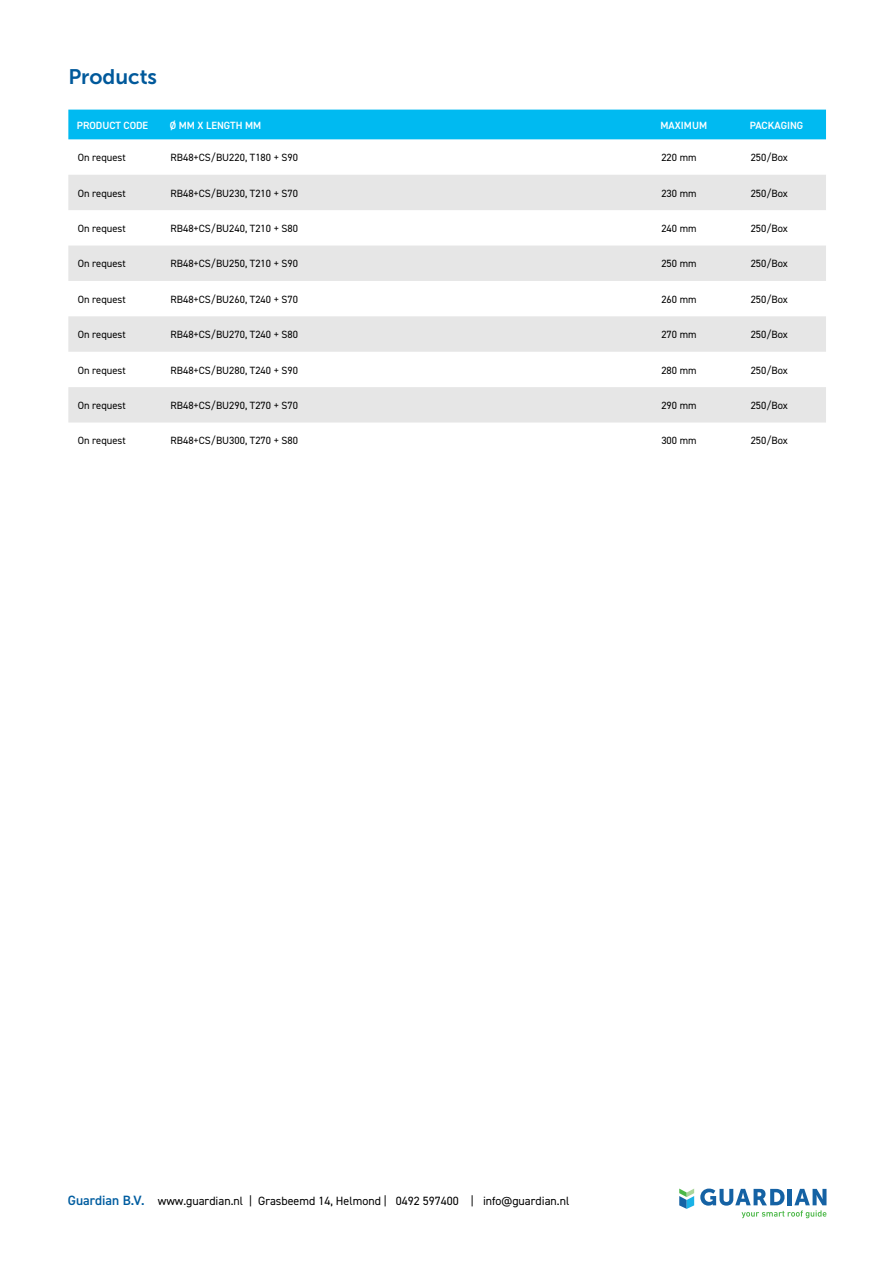
<style>
.page{position:relative;width:893px;height:1263px;background:#fff}
.page>*{position:absolute;margin:0;border:0;box-sizing:border-box;transform-origin:0 0}
.t1{font:21px "Museo Sans 700";color:#00599b}
.t2{font:12px "DIN2014";color:#000}
.t3{font:10.5px "DIN2014";color:#000}
.t4{font:600 10.5px "DIN2014";color:#fff}
.s1{font-weight:600;font-size:13.5px;color:#005da0}
</style>
<div class="page">
<svg style="left:700px;top:1188px;width:126px;height:30px"></svg>
<svg style="left:679px;top:1188px;width:15px;height:21px"></svg>
<div style="left:68px;top:110px;width:758px;height:29px;background:#00baf1"></div>
<svg style="left:68px;top:175px;width:758px;height:247px;fill:#e6e6e6"></svg>
<p class="t1" style="left:68px;top:65px;width:90px">Products</p>
<p class="t4" style="left:77px;top:118px;width:73px">PRODUCT CODE</p>
<p class="t4" style="left:170px;top:118px;width:93px">Ø MM X LENGTH MM</p>
<p class="t4" style="left:660px;top:118px;width:48px">MAXIMUM</p>
<p class="t4" style="left:750px;top:118px;width:55px">PACKAGING</p>
<p class="t3" style="left:78px;top:151px;width:50px">On request</p>
<p class="t3" style="left:171px;top:151px;width:129px">RB48+CS/BU220, T180 + S90</p>
<p class="t3" style="left:661px;top:151px;width:37px">220 mm</p>
<p class="t3" style="left:751px;top:151px;width:39px">250/Box</p>
<p class="t3" style="left:78px;top:186px;width:50px">On request</p>
<p class="t3" style="left:171px;top:186px;width:129px">RB48+CS/BU230, T210 + S70</p>
<p class="t3" style="left:661px;top:186px;width:37px">230 mm</p>
<p class="t3" style="left:751px;top:186px;width:39px">250/Box</p>
<p class="t3" style="left:78px;top:222px;width:50px">On request</p>
<p class="t3" style="left:171px;top:222px;width:129px">RB48+CS/BU240, T210 + S80</p>
<p class="t3" style="left:661px;top:222px;width:37px">240 mm</p>
<p class="t3" style="left:751px;top:222px;width:39px">250/Box</p>
<p class="t3" style="left:78px;top:257px;width:50px">On request</p>
<p class="t3" style="left:171px;top:257px;width:129px">RB48+CS/BU250, T210 + S90</p>
<p class="t3" style="left:661px;top:257px;width:37px">250 mm</p>
<p class="t3" style="left:751px;top:257px;width:39px">250/Box</p>
<p class="t3" style="left:78px;top:293px;width:50px">On request</p>
<p class="t3" style="left:171px;top:293px;width:129px">RB48+CS/BU260, T240 + S70</p>
<p class="t3" style="left:661px;top:293px;width:37px">260 mm</p>
<p class="t3" style="left:751px;top:293px;width:39px">250/Box</p>
<p class="t3" style="left:78px;top:328px;width:50px">On request</p>
<p class="t3" style="left:171px;top:328px;width:129px">RB48+CS/BU270, T240 + S80</p>
<p class="t3" style="left:661px;top:328px;width:37px">270 mm</p>
<p class="t3" style="left:751px;top:328px;width:39px">250/Box</p>
<p class="t3" style="left:78px;top:363px;width:50px">On request</p>
<p class="t3" style="left:171px;top:363px;width:129px">RB48+CS/BU280, T240 + S90</p>
<p class="t3" style="left:661px;top:363px;width:37px">280 mm</p>
<p class="t3" style="left:751px;top:363px;width:39px">250/Box</p>
<p class="t3" style="left:78px;top:399px;width:50px">On request</p>
<p class="t3" style="left:171px;top:399px;width:129px">RB48+CS/BU290, T270 + S70</p>
<p class="t3" style="left:661px;top:399px;width:37px">290 mm</p>
<p class="t3" style="left:751px;top:399px;width:39px">250/Box</p>
<p class="t3" style="left:78px;top:434px;width:50px">On request</p>
<p class="t3" style="left:171px;top:434px;width:129px">RB48+CS/BU300, T270 + S80</p>
<p class="t3" style="left:661px;top:434px;width:37px">300 mm</p>
<p class="t3" style="left:751px;top:434px;width:39px">250/Box</p>
<p class="t2" style="left:68px;top:1193px;width:503px"><span class="s1">Guardian B.V.</span> www.guardian.nl | Grasbeemd 14, Helmond | 0492 597400 | info@guardian.nl</p>
</div>
